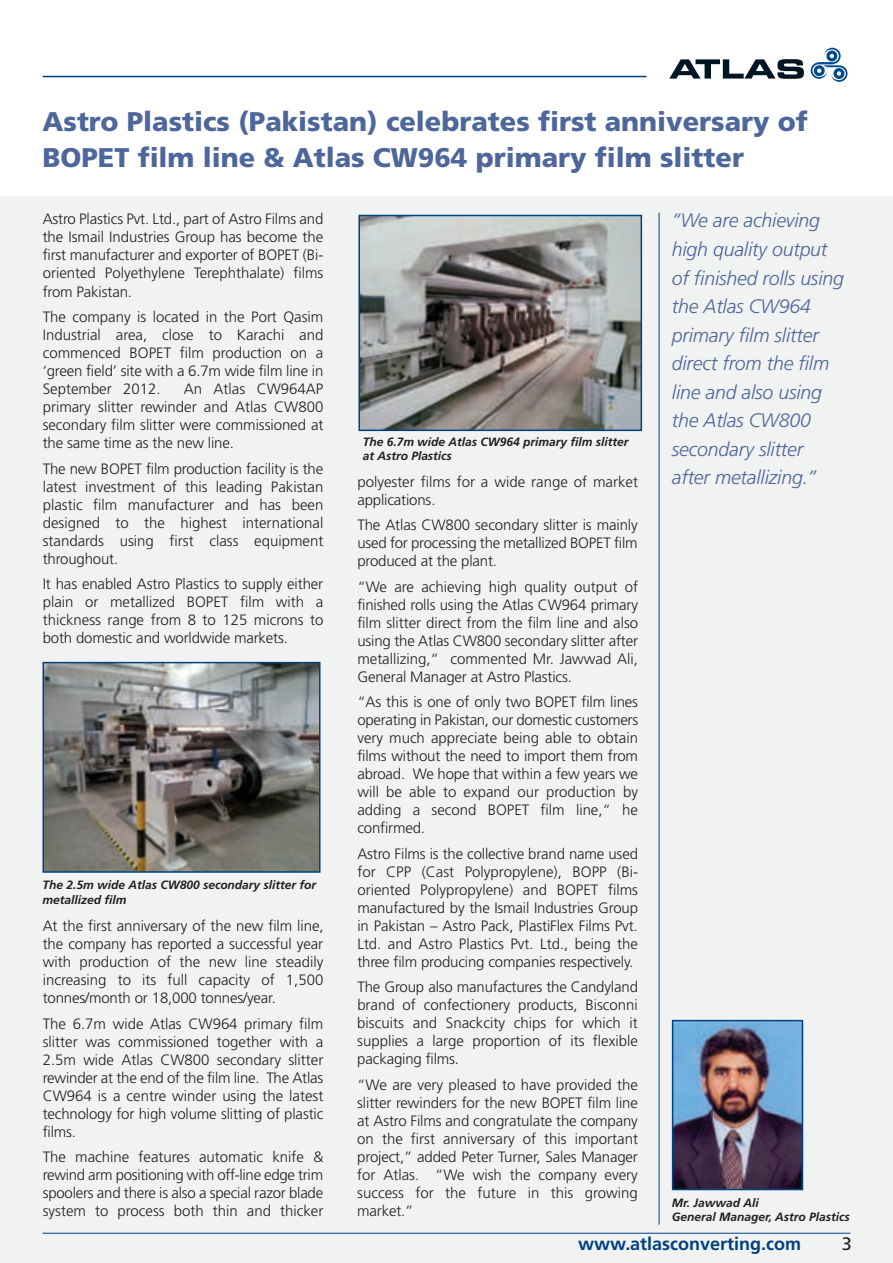
<style>
.page{position:relative;width:893px;height:1263px;background:#fff}
.page>*{position:absolute;margin:0;border:0;box-sizing:border-box;transform-origin:0 0}
.t1{font:900 27px/36px "Frutiger";color:#4e669b}
.t2{font:italic 300 19.5px/28.5px "Frutiger";letter-spacing:-.01em;color:#4e669b}
.t3{font:700 18px "Frutiger";color:#014181}
.t4{font:18px "Frutiger";color:#231f20}
.t5{font:300 15px/18px "Frutiger";letter-spacing:-.01em;color:#231f20;text-align:justify}
.t6{font:italic 700 12px/14.4px "Frutiger";color:#231f20}
</style>
<div class="page">
<div style="left:0;top:196px;width:893px;height:1067px;background:#f1f2f2"></div>
<img style="left:361px;top:218px;width:278px;height:210px">
<div style="left:358px;top:215px;width:284px;height:216px;border:2px solid #014181"></div>
<img style="left:675px;top:1023px;width:125px;height:164px">
<div style="left:672px;top:1020px;width:131px;height:170px;border:2px solid #014181"></div>
<hr style="left:43px;top:1233px;width:807px;height:1px;background:#014181">
<svg style="left:811px;top:48px;width:36px;height:34px"></svg>
<svg style="left:669px;top:59px;width:135px;height:20px"></svg>
<hr style="left:659px;top:213px;width:1px;height:1012px;background:#014181">
<hr style="left:43px;top:76px;width:603px;height:1px;background:#014181">
<img style="left:46px;top:665px;width:271px;height:205px">
<div style="left:43px;top:662px;width:277px;height:211px;border:2px solid #014181"></div>
<h1 class="t1" style="left:43px;top:106px;width:767px">Astro Plastics (Pakistan) celebrates first anniversary of<br>BOPET film line &amp; Atlas CW964 primary film slitter</h1>
<p class="t5" style="left:43px;top:211px;width:282px">Astro Plastics Pvt. Ltd., part of Astro Films and the Ismail Industries Group has become the first manufacturer and exporter of BOPET (Bi&shy;oriented Polyethylene Terephthalate) films from Pakistan.</p>
<p class="t5" style="left:43px;top:309px;width:282px">The company is located in the Port Qasim Industrial area, close to Karachi and commenced BOPET film production on a ‘green field’ site with a 6.7m wide film line in September 2012.</p>
<p class="t5" style="left:43px;top:381px;width:282px;text-indent:141px">An Atlas CW964AP primary slitter rewinder and Atlas CW800 secondary film slitter were commissioned at the same time as the new line.</p>
<p class="t5" style="left:43px;top:460px;width:282px">The new BOPET film production facility is the latest investment of this leading Pakistan plastic film manufacturer and has been designed to the highest international standards using first class equipment throughout.</p>
<p class="t5" style="left:43px;top:576px;width:282px">It has enabled Astro Plastics to supply either plain or metallized BOPET film with a thickness range from 8 to 125 microns to both domestic and worldwide markets.</p>
<p class="t6" style="left:43px;top:879px;width:275px">The 2.5m wide Atlas CW800 secondary slitter for metallized film</p>
<p class="t5" style="left:43px;top:918px;width:282px">At the first anniversary of the new film line, the company has reported a successful year with production of the new line steadily increasing to its full capacity of 1,500 tonnes/month or 18,000 tonnes/year.</p>
<p class="t5" style="left:43px;top:1015px;width:282px">The 6.7m wide Atlas CW964 primary film slitter was commissioned together with a 2.5m wide Atlas CW800 secondary slitter rewinder at the end of the film line. The Atlas CW964 is a centre winder using the latest technology for high volume slitting of plastic films.</p>
<p class="t5" style="left:43px;top:1149px;width:282px">The machine features automatic knife &amp; rewind arm positioning with off-line edge trim spoolers and there is also a special razor blade system to process both thin and thicker</p>
<p class="t6" style="left:363px;top:435px;width:267px">The 6.7m wide Atlas CW964 primary film slitter at Astro Plastics</p>
<p class="t5" style="left:357px;top:473px;width:282px">polyester films for a wide range of market applications.</p>
<p class="t5" style="left:357px;top:517px;width:282px">The Atlas CW800 secondary slitter is mainly used for processing the metallized BOPET film produced at the plant.</p>
<p class="t5" style="left:357px;top:578px;width:282px">“We are achieving high quality output of finished rolls using the Atlas CW964 primary film slitter direct from the film line and also using the Atlas CW800 secondary slitter after metallizing,“ commented Mr. Jawwad Ali, General Manager at Astro Plastics.</p>
<p class="t5" style="left:357px;top:694px;width:282px">“As this is one of only two BOPET film lines operating in Pakistan, our domestic customers very much appreciate being able to obtain films without the need to import them from abroad. We hope that within a few years we will be able to expand our production by adding a second BOPET film line,“ he confirmed.</p>
<p class="t5" style="left:357px;top:845px;width:282px">Astro Films is the collective brand name used for CPP (Cast Polypropylene), BOPP (Bi&shy;oriented Polypropylene) and BOPET films manufactured by the Ismail Industries Group in Pakistan – Astro Pack, PlastiFlex Films Pvt.<br>Ltd. and Astro Plastics Pvt. Ltd., being the three film producing companies respectively.</p>
<p class="t5" style="left:357px;top:979px;width:282px">The Group also manufactures the Candyland brand of confectionery products, Bisconni biscuits and Snackcity chips for which it supplies a large proportion of its flexible packaging films.</p>
<p class="t5" style="left:357px;top:1076px;width:282px">“We are very pleased to have provided the slitter rewinders for the new BOPET film line at Astro Films and congratulate the company on the first anniversary of this important project,” added Peter Turner, Sales Manager for Atlas. “We wish the company every success for the future in this growing market.”</p>
<h2 class="t2" style="left:672px;top:208px;width:174px">“We are achieving high quality output of finished rolls using the Atlas CW964 primary film slitter direct from the film line and also using the Atlas CW800 secondary slitter after metallizing.”</h2>
<p class="t6" style="left:672px;top:1196px;width:180px">Mr. Jawwad Ali<br>General Manager, Astro Plastics</p>
<p class="t3" style="left:578px;top:1236px;width:224px">www.atlasconverting.com</p>
<p class="t4" style="left:842px;top:1236px;width:12px">3</p>
</div>
